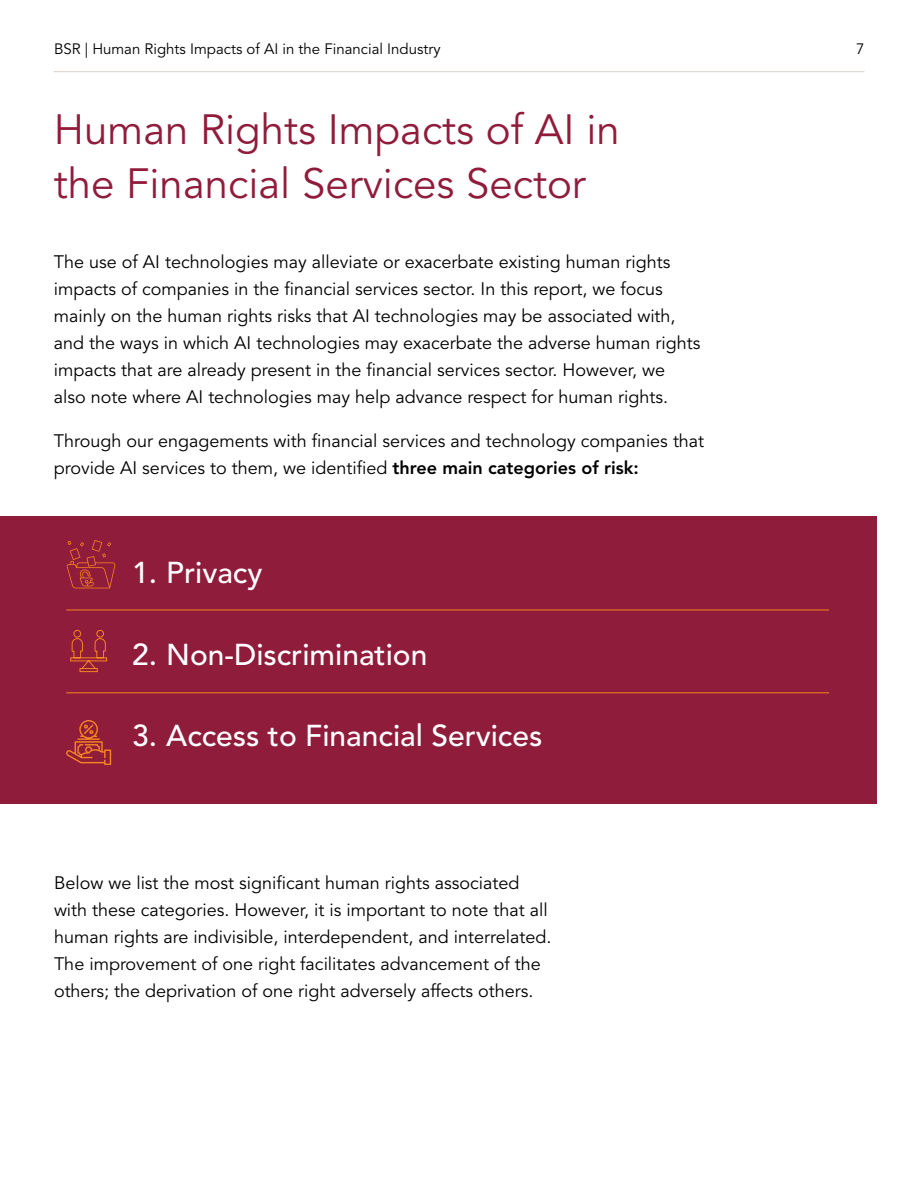
<style>
.page{position:relative;width:918px;height:1188px;background:#fff}
.page>*{position:absolute;margin:0;border:0;box-sizing:border-box;transform-origin:0 0}
.t1{font:42px/54px "Avenir LT Std";color:#901c3b}
.t2{font:500 30px "Avenir LT Std";color:#fff}
.t3{font:18px/27px "Avenir LT Std";color:#000}
.t4{font:15px "Avenir LT Std";color:#000}
.s1{font-weight:800}
</style>
<div class="page">
<div style="left:0;top:516px;width:877px;height:288px;background:#901c3b"></div>
<hr style="left:66px;top:692px;width:763px;height:1px;background:#f68621">
<hr style="left:66px;top:610px;width:763px;height:1px;background:#f68621">
<svg style="left:70px;top:630px;width:37px;height:42px"></svg>
<svg style="left:67px;top:540px;width:48px;height:48px"></svg>
<svg style="left:66px;top:720px;width:45px;height:45px"></svg>
<hr style="left:54px;top:71px;width:810px;height:1px;background:#dfdad5">
<p class="t4" style="left:54px;top:40px;width:388px">BSR | Human Rights Impacts of AI in the Financial Industry</p>
<p class="t4" style="left:856px;top:40px;width:10px">7</p>
<h1 class="t1" style="left:54px;top:104px;width:567px">Human Rights Impacts of AI in the Financial Services Sector</h1>
<p class="t3" style="left:54px;top:249px;width:648px">The use of AI technologies may alleviate or exacerbate existing human rights impacts of companies in the financial services sector. In this report, we focus mainly on the human rights risks that AI technologies may be associated with, and the ways in which AI technologies may exacerbate the adverse human rights impacts that are already present in the financial services sector. However, we also note where AI technologies may help advance respect for human rights.</p>
<p class="t3" style="left:54px;top:428px;width:652px">Through our engagements with financial services and technology companies that provide AI services to them, we identified <span class="s1">three main categories of risk:</span></p>
<h2 class="t2" style="left:132px;top:556px;width:132px">1. Privacy</h2>
<h2 class="t2" style="left:132px;top:637px;width:297px">2. Non-Discrimination</h2>
<h2 class="t2" style="left:132px;top:719px;width:412px">3. Access to Financial Services</h2>
<p class="t3" style="left:54px;top:870px;width:499px">Below we list the most significant human rights associated with these categories. However, it is important to note that all human rights are indivisible, interdependent, and interrelated.<br>The improvement of one right facilitates advancement of the others; the deprivation of one right adversely affects others.</p>
</div>
